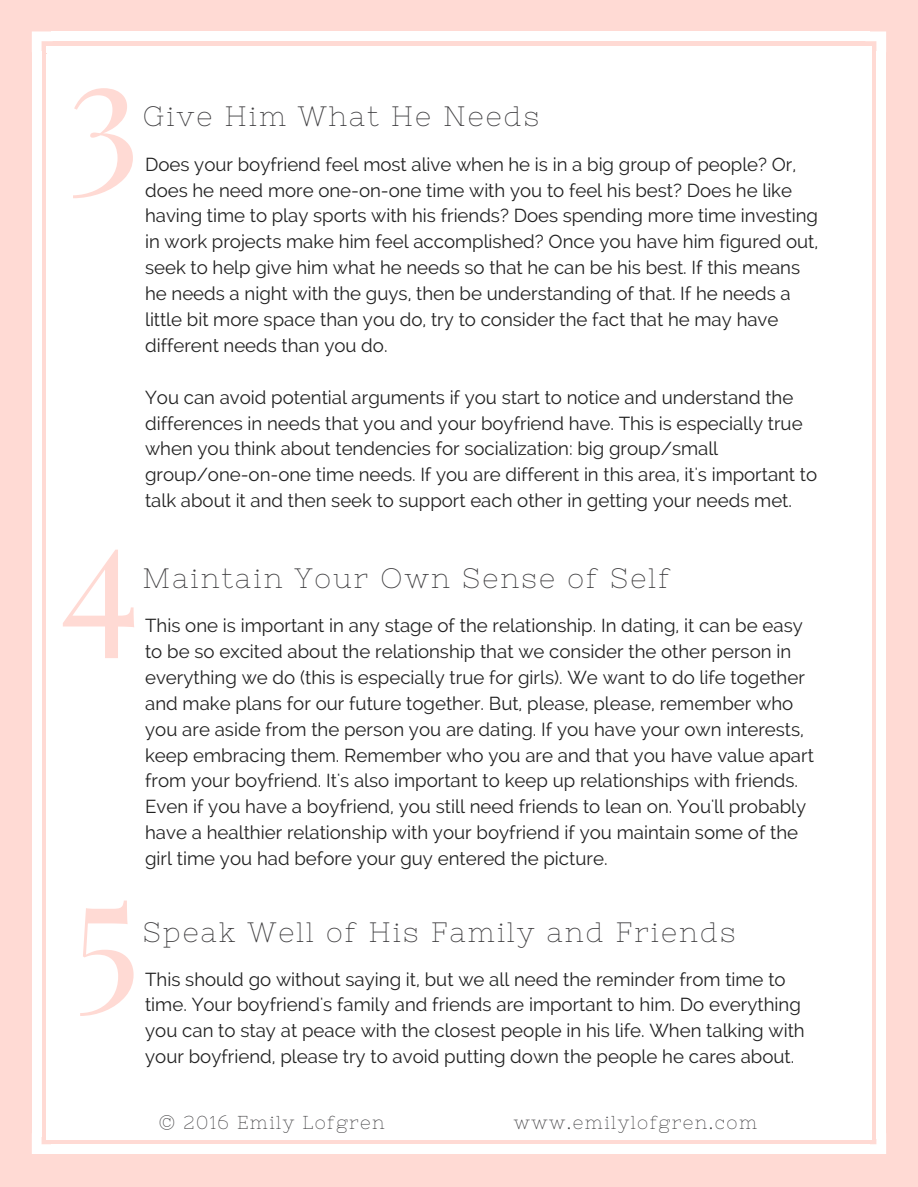
<style>
.page{position:relative;width:918px;height:1187px;background:#fff}
.page>*{position:absolute;margin:0;border:0;box-sizing:border-box;transform-origin:0 0}
.t1{font:161.85px "Playfair Display";color:#ffdad4}
.t2{font:28.05px "Nixie One";letter-spacing:.08em;color:#414042}
.t3{font:18.75px/25.8px "Raleway";color:#222}
.t4{font:18.75px "Nixie One";letter-spacing:.08em;color:#414042}
</style>
<div class="page">
<div style="left:0;top:0;width:918px;height:1186px;background:#ffdad4"></div>
<div style="left:47px;top:48px;width:825px;height:1091px;background:#fff"></div>
<svg style="left:865px;top:1139px;width:21px;height:15px"></svg>
<div style="left:32px;top:51px;width:10px;height:1085px;background:#fff"></div>
<svg style="left:32px;top:1133px;width:21px;height:21px"></svg>
<div style="left:876px;top:51px;width:10px;height:1088px;background:#fff"></div>
<div style="left:52px;top:1144px;width:818px;height:10px;background:#fff"></div>
<div style="left:52px;top:1133px;width:816px;height:6px;background:#fff"></div>
<svg style="left:868px;top:31px;width:18px;height:20px"></svg>
<svg style="left:32px;top:31px;width:20px;height:21px"></svg>
<div style="left:52px;top:31px;width:818px;height:10px;background:#fff"></div>
<div style="left:52px;top:46px;width:816px;height:6px;background:#fff"></div>
<h1 class="t1" style="left:67px;top:-1px;width:75px">3</h1>
<h2 class="t2" style="left:143px;top:100px;width:398px">Give Him What He Needs</h2>
<p class="t3" style="left:145px;top:151px;width:675px">Does your boyfriend feel most alive when he is in a big group of people? Or, does he need more one-on-one time with you to feel his best? Does he like having time to play sports with his friends? Does spending more time investing in work projects make him feel accomplished? Once you have him figured out, seek to help give him what he needs so that he can be his best. If this means he needs a night with the guys, then be understanding of that. If he needs a little bit more space than you do, try to consider the fact that he may have different needs than you do.</p>
<p class="t3" style="left:145px;top:384px;width:674px">You can avoid potential arguments if you start to notice and understand the differences in needs that you and your boyfriend have. This is especially true when you think about tendencies for socialization: big group/small group/one-on-one time needs. If you are different in this area, it's important to talk about it and then seek to support each other in getting your needs met.</p>
<h1 class="t1" style="left:60px;top:460px;width:81px">4</h1>
<h2 class="t2" style="left:143px;top:562px;width:529px">Maintain Your Own Sense of Self</h2>
<p class="t3" style="left:145px;top:612px;width:670px">This one is important in any stage of the relationship. In dating, it can be easy to be so excited about the relationship that we consider the other person in everything we do (this is especially true for girls). We want to do life together and make plans for our future together. But, please, please, remember who you are aside from the person you are dating. If you have your own interests, keep embracing them. Remember who you are and that you have value apart from your boyfriend. It's also important to keep up relationships with friends.<br>Even if you have a boyfriend, you still need friends to lean on. You'll probably have a healthier relationship with your boyfriend if you maintain some of the girl time you had before your guy entered the picture.</p>
<h1 class="t1" style="left:73px;top:817px;width:69px">5</h1>
<h2 class="t2" style="left:143px;top:915px;width:594px">Speak Well of His Family and Friends</h2>
<p class="t3" style="left:145px;top:966px;width:661px">This should go without saying it, but we all need the reminder from time to time. Your boyfriend's family and friends are important to him. Do everything you can to stay at peace with the closest people in his life. When talking with your boyfriend, please try to avoid putting down the people he cares about.</p>
<p class="t4" style="left:159px;top:1111px;width:227px">© 2016 Emily Lofgren</p>
<p class="t4" style="left:514px;top:1111px;width:244px">www.emilylofgren.com</p>
</div>
